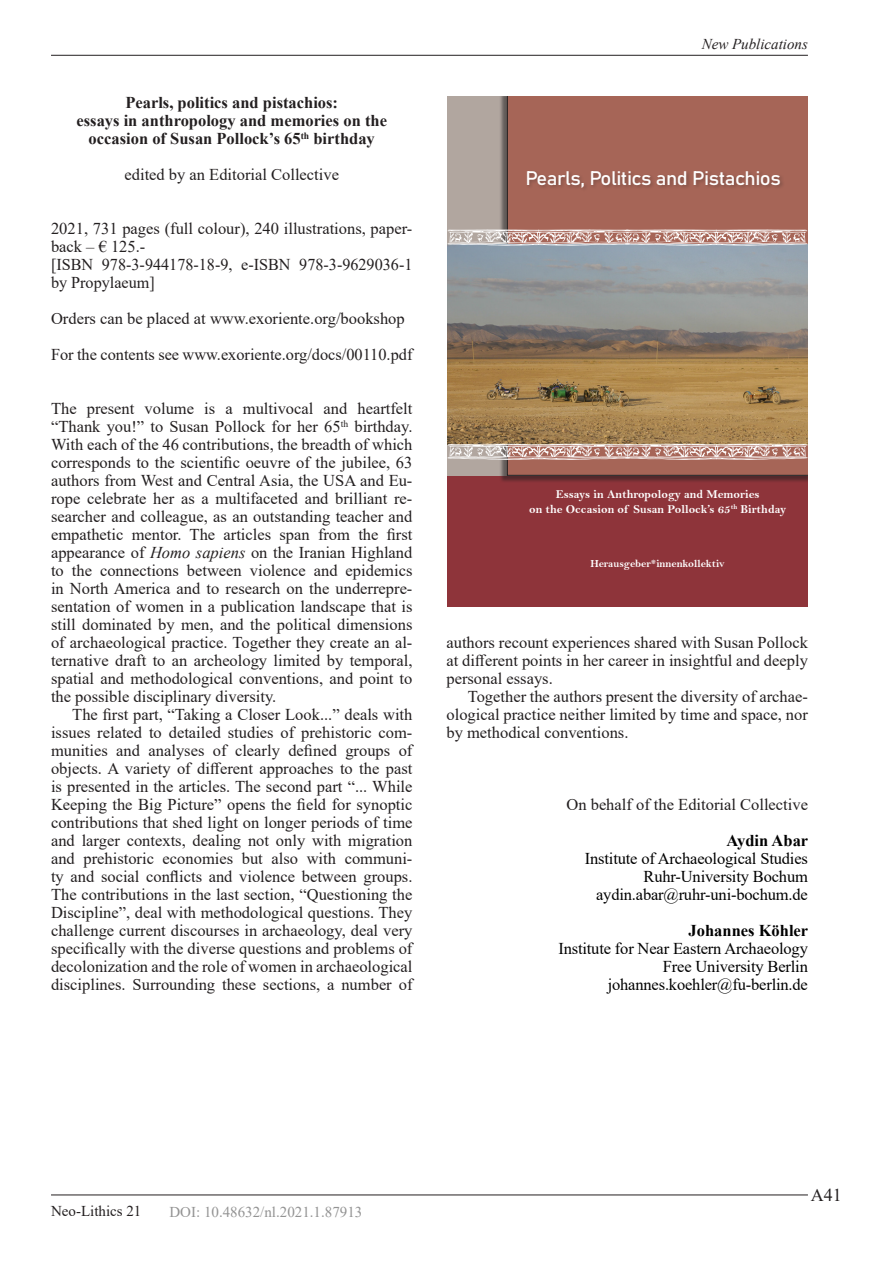
<style>
.page{position:relative;width:893px;height:1263px;background:#fff}
.page>*{position:absolute;margin:0;border:0;box-sizing:border-box;transform-origin:0 0}
.t1{font:19.35px "Bahnschrift";letter-spacing:-.025em;color:#fff;scale:1.04 1}
.t2{font:18px "Times New Roman";color:#231f20}
.Absatz_ohne_Einzug{font:16.5px/18px "Times New Roman";color:#231f20}
.Absatz_mit_Einzug{font:16.5px/18px "Times New Roman";color:#231f20;text-align:justify}
.Affiliation_Institut{font:16.5px/18px "Times New Roman";letter-spacing:-.01em;color:#000;text-align:right}
.Überschrift_1{font:700 16.5px/18px "Times New Roman";color:#231f20;text-align:center}
.Affiliation_Autor_in{font:700 16.5px "Times New Roman";color:#000}
.Endnote{font:15px "Times New Roman";color:#939393}
.t3{font:italic 15px "Times New Roman";color:#231f20}
.t4{font:15px "Times New Roman";color:#231f20}
.t5{font:12.15px/14.5px "Bell MT Bold";color:#fff;text-align:center}
.t6{font:10.95px "Bell MT Bold";color:#fff}
.s1{font-style:italic}
</style>
<div class="page">
<hr style="left:51px;top:55px;width:757px;height:1px;background:#231f20">
<hr style="left:51px;top:1195px;width:757px;height:1px;background:#231f20">
<div style="left:447px;top:476px;width:361px;height:130px;background:#8e343a"></div>
<div style="left:447px;top:96px;width:60px;height:380px;background:#b1a69f"></div>
<div style="left:499px;top:96px;width:309px;height:386px;background:#231f20;opacity:.55"></div>
<div style="left:507px;top:96px;width:301px;height:380px;background:#a66557"></div>
<img style="left:447px;top:246px;width:361px;height:198px">
<svg style="left:447px;top:229px;width:361px;height:17px;background:#c9ada8"></svg>
<svg style="left:447px;top:444px;width:361px;height:16px;background:#ccada5"></svg>
<div style="left:526px;top:170px;width:259px;height:23px;background:#231f20;opacity:.3"></div>
<p class="Überschrift_1" style="left:76px;top:93px;width:312px">Pearls, politics and pistachios:<br>essays in anthropology and memories on the occasion of Susan Pollock’s 65<sup>th</sup> birthday</p>
<p class="Absatz_ohne_Einzug" style="left:125px;top:165px;width:216px">edited by an Editorial Collective</p>
<p class="Absatz_ohne_Einzug" style="left:51px;top:219px;width:363px">2021, 731 pages (full colour), 240 illustrations, paper&shy;back – € 125.-</p>
<p class="Absatz_ohne_Einzug" style="left:51px;top:255px;width:363px">[ISBN 978-3-944178-18-9, e-ISBN 978-3-9629036-1 by Propylaeum]</p>
<p class="Absatz_ohne_Einzug" style="left:51px;top:309px;width:355px">Orders can be placed at www.exoriente.org/bookshop</p>
<p class="Absatz_ohne_Einzug" style="left:51px;top:345px;width:363px">For the contents see www.exoriente.org/docs/00110.pdf</p>
<p class="Absatz_ohne_Einzug" style="left:51px;top:399px;width:363px;text-align:justify">The present volume is a multivocal and heartfelt “Thank you!” to Susan Pollock for her 65<sup>th</sup> birthday.<br>With each of the 46 contributions, the breadth of which corresponds to the scientific oeuvre of the jubilee, 63 authors from West and Central Asia, the USA and Eu&shy;rope celebrate her as a multifaceted and brilliant re&shy;searcher and colleague, as an outstanding teacher and empathetic mentor. The articles span from the first appearance of <span class="s1">Homo sapiens</span> on the Iranian Highland to the connections between violence and epidemics in North America and to research on the underrepre&shy;sentation of women in a publication landscape that is still dominated by men, and the political dimensions of archaeological practice. Together they create an al&shy;ternative draft to an archeology limited by temporal, spatial and methodological conventions, and point to the possible disciplinary diversity.</p>
<p class="Absatz_mit_Einzug" style="left:51px;top:705px;width:363px;text-indent:21px">The first part, “Taking a Closer Look...” deals with issues related to detailed studies of prehistoric com&shy;munities and analyses of clearly defined groups of objects. A variety of different approaches to the past is presented in the articles. The second part “... While Keeping the Big Picture” opens the field for synoptic contributions that shed light on longer periods of time and larger contexts, dealing not only with migration and prehistoric economies but also with communi&shy;ty and social conflicts and violence between groups.<br>The contributions in the last section, “Questioning the Discipline”, deal with methodological questions. They challenge current discourses in archaeology, deal very specifically with the diverse questions and problems of decolonization and the role of women in archaeological disciplines. Surrounding these sections, a number of</p>
<p class="t3" style="left:702px;top:34px;width:108px">New Publications</p>
<p class="t1" style="left:525px;top:166px;width:247px">Pearls, Politics and Pistachios</p>
<p class="t5" style="left:529px;top:487px;width:258px">Essays in Anthropology and Memories<br>on the Occasion of Susan Pollock’s 65<sup>th</sup> Birthday</p>
<p class="t6" style="left:590px;top:557px;width:136px">Herausgeber*innenkollektiv</p>
<p class="Absatz_mit_Einzug" style="left:446px;top:633px;width:363px">authors recount experiences shared with Susan Pollock at different points in her career in insightful and deeply personal essays.</p>
<p class="Absatz_mit_Einzug" style="left:446px;top:687px;width:363px;text-indent:21px">Together the authors present the diversity of archae&shy;ological practice neither limited by time and space, nor by methodical conventions.</p>
<p class="Absatz_ohne_Einzug" style="left:566px;top:795px;width:243px">On behalf of the Editorial Collective</p>
<p class="Affiliation_Autor_in" style="left:726px;top:829px;width:83px">Aydin Abar</p>
<p class="Affiliation_Institut" style="left:585px;top:849px;width:225px">Institute of Archaeological Studies<br>Ruhr-University Bochum</p>
<p class="Affiliation_Institut" style="left:596px;top:885px;width:213px">aydin.abar@ruhr-uni-bochum.de</p>
<p class="Affiliation_Autor_in" style="left:689px;top:919px;width:121px">Johannes Köhler</p>
<p class="Affiliation_Institut" style="left:558px;top:939px;width:251px">Institute for Near Eastern Archaeology</p>
<p class="Affiliation_Institut" style="left:663px;top:957px;width:147px">Free University Berlin</p>
<p class="Affiliation_Institut" style="left:608px;top:975px;width:202px">johannes.koehler@fu-berlin.de</p>
<p class="t4" style="left:51px;top:1200px;width:92px">Neo-Lithics 21</p>
<p class="Endnote" style="left:169px;top:1201px;width:194px">DOI: 10.48632/nl.2021.1.87913</p>
<p class="t2" style="left:811px;top:1182px;width:32px">A41</p>
</div>
